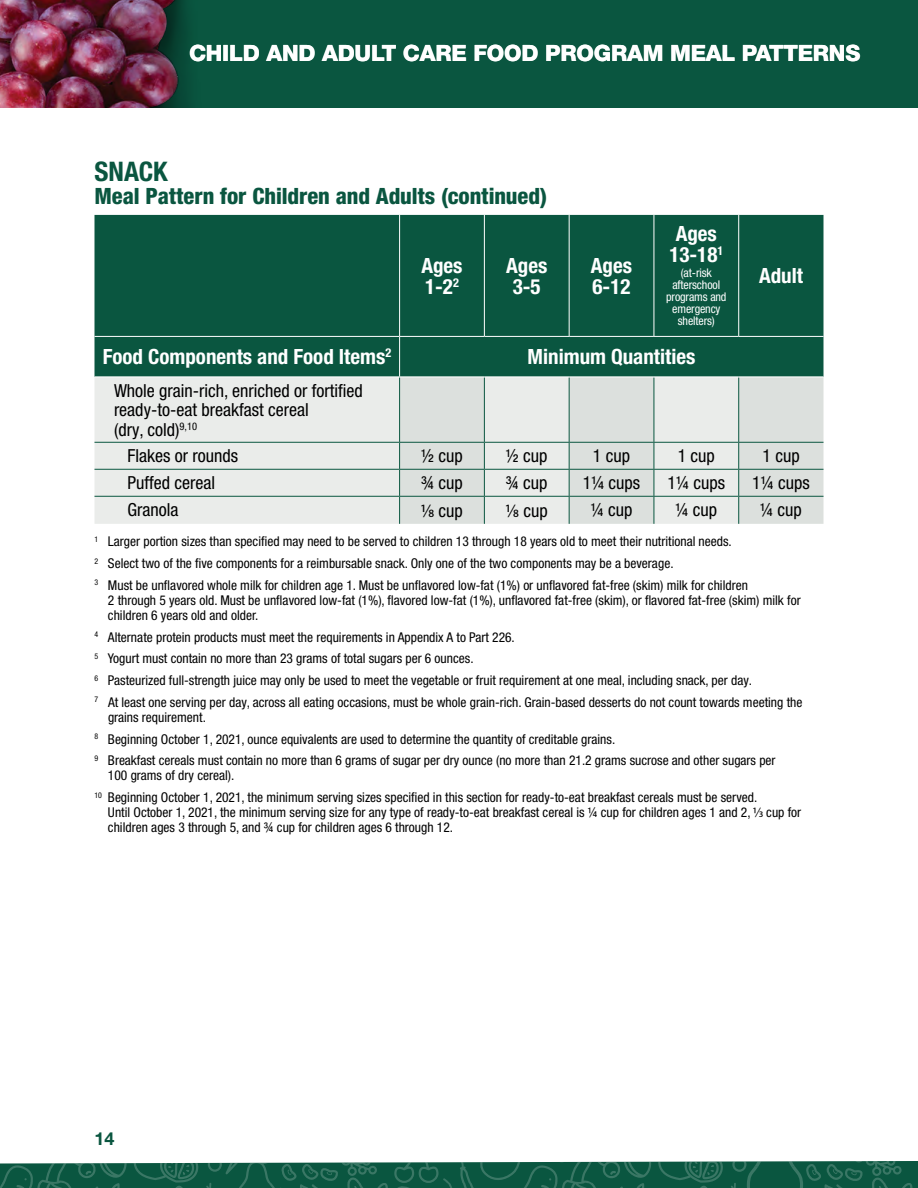
<style>
.page{position:relative;width:918px;height:1188px;background:#fff}
.page>*{position:absolute;margin:0;border:0;box-sizing:border-box;transform-origin:0 0}
.t1{font:700 condensed 27px "Helvetica Neue LT Pro";letter-spacing:-.005em;color:#0a5640}
.t2{font:800 condensed 22.5px "Helvetica Neue LT Pro";letter-spacing:-.005em;color:#0a5640}
.t3{font:800 22.5px "Helvetica Neue LT Pro";letter-spacing:-.01em;color:#fff}
.t4{font:700 condensed 21px/21px "Helvetica Neue LT Pro";color:#fff}
.t5{font:semi-condensed 18.75px "Myriad Pro";color:#000}
.t6{font:condensed 18px/19.5px "Helvetica Neue LT Pro";color:#000}
.t7{font:700 18px "Helvetica Neue LT Pro";color:#0a5640}
.t8{font:condensed 13.5px/15px "Helvetica Neue LT Pro";color:#000}
.t9{font:condensed 12px/12px "Helvetica Neue LT Pro";letter-spacing:-.01em;color:#fff;text-align:center}
.s1{font-family:"Helvetica Neue LT Pro";font-stretch:condensed;font-size:18px}
.s2{font-family:"Myriad Pro";font-stretch:semi-condensed;font-size:14.25px}
</style>
<div class="page">
<div style="left:0;top:0;width:918px;height:108px;background:#0a5640"></div>
<img style="left:0;top:0;width:189px;height:108px">
<div style="left:94px;top:215px;width:730px;height:162px;background:#0a5640"></div>
<div style="left:94px;top:378px;width:305px;height:146px;background:#eaecea"></div>
<svg style="left:400px;top:378px;width:424px;height:146px;background:#e0e3e1"></svg>
<hr style="left:399px;top:215px;width:1px;height:121px;background:#fff">
<hr style="left:484px;top:215px;width:1px;height:121px;background:#fff">
<hr style="left:569px;top:215px;width:1px;height:121px;background:#fff">
<hr style="left:654px;top:215px;width:1px;height:121px;background:#fff">
<hr style="left:738px;top:215px;width:1px;height:121px;background:#fff">
<hr style="left:94px;top:336px;width:306px;height:1px;background:#fff">
<hr style="left:400px;top:336px;width:84px;height:1px;background:#fff">
<hr style="left:399px;top:337px;width:1px;height:40px;background:#fff">
<hr style="left:484px;top:336px;width:85px;height:1px;background:#fff">
<hr style="left:569px;top:336px;width:85px;height:1px;background:#fff">
<hr style="left:654px;top:336px;width:85px;height:1px;background:#fff">
<hr style="left:739px;top:336px;width:85px;height:1px;background:#fff">
<hr style="left:399px;top:377px;width:1px;height:65px;background:#0a5640">
<hr style="left:484px;top:377px;width:1px;height:65px;background:#0a5640">
<hr style="left:569px;top:377px;width:1px;height:65px;background:#0a5640">
<hr style="left:654px;top:377px;width:1px;height:65px;background:#0a5640">
<hr style="left:738px;top:377px;width:1px;height:65px;background:#0a5640">
<hr style="left:94px;top:442px;width:306px;height:1px;background:#0a5640">
<hr style="left:400px;top:442px;width:84px;height:1px;background:#0a5640">
<hr style="left:484px;top:442px;width:85px;height:1px;background:#0a5640">
<hr style="left:569px;top:442px;width:85px;height:1px;background:#0a5640">
<hr style="left:654px;top:442px;width:85px;height:1px;background:#0a5640">
<hr style="left:739px;top:442px;width:85px;height:1px;background:#0a5640">
<hr style="left:94px;top:469px;width:306px;height:1px;background:#0a5640">
<hr style="left:400px;top:469px;width:84px;height:1px;background:#0a5640">
<hr style="left:484px;top:469px;width:85px;height:1px;background:#0a5640">
<hr style="left:569px;top:469px;width:85px;height:1px;background:#0a5640">
<hr style="left:654px;top:469px;width:85px;height:1px;background:#0a5640">
<hr style="left:739px;top:469px;width:85px;height:1px;background:#0a5640">
<hr style="left:94px;top:496px;width:306px;height:1px;background:#0a5640">
<hr style="left:400px;top:496px;width:84px;height:1px;background:#0a5640">
<svg style="left:399px;top:443px;width:1px;height:81px"></svg>
<hr style="left:484px;top:496px;width:85px;height:1px;background:#0a5640">
<svg style="left:484px;top:443px;width:1px;height:81px"></svg>
<hr style="left:569px;top:496px;width:85px;height:1px;background:#0a5640">
<svg style="left:569px;top:443px;width:1px;height:81px"></svg>
<hr style="left:654px;top:496px;width:85px;height:1px;background:#0a5640">
<svg style="left:654px;top:443px;width:1px;height:81px"></svg>
<hr style="left:739px;top:496px;width:85px;height:1px;background:#0a5640">
<svg style="left:738px;top:443px;width:1px;height:81px"></svg>
<hr style="left:94px;top:377px;width:306px;height:1px;background:#fff">
<hr style="left:484px;top:377px;width:85px;height:1px;background:#fff">
<hr style="left:569px;top:377px;width:85px;height:1px;background:#fff">
<hr style="left:654px;top:377px;width:85px;height:1px;background:#fff">
<svg style="left:0;top:1161px;width:918px;height:27px;background:#1e634f"></svg>
<h2 class="t3" style="left:189px;top:40px;width:673px">CHILD AND ADULT CARE FOOD PROGRAM MEAL PATTERNS</h2>
<h1 class="t1" style="left:94px;top:156px;width:75px">SNACK</h1>
<h2 class="t2" style="left:94px;top:182px;width:454px">Meal Pattern for Children and Adults (continued)</h2>
<h3 class="t4" style="left:421px;top:255px;width:43px">Ages<br>1-2<sup>2</sup></h3>
<h3 class="t4" style="left:506px;top:255px;width:43px;text-align:center">Ages<br>3-5</h3>
<h3 class="t4" style="left:591px;top:255px;width:43px">Ages<br>6-12</h3>
<h3 class="t4" style="left:669px;top:223px;width:55px;text-align:center">Ages<br>13-18<sup>1</sup></h3>
<p class="t9" style="left:666px;top:267px;width:62px">(at-risk afterschool programs and emergency shelters)</p>
<h3 class="t4" style="left:759px;top:265px;width:45px">Adult</h3>
<h3 class="t4" style="left:103px;top:346px;width:290px">Food Components and Food Items<sup>2</sup></h3>
<h3 class="t4" style="left:528px;top:346px;width:169px">Minimum Quantities</h3>
<p class="t6" style="left:114px;top:380px;width:250px">Whole grain-rich, enriched or fortified ready-to-eat breakfast cereal<br>(dry, cold)<sup>9,10</sup></p>
<p class="t6" style="left:128px;top:446px;width:112px">Flakes or rounds</p>
<p class="t6" style="left:421px;top:446px;width:43px">½ cup</p>
<p class="t6" style="left:506px;top:446px;width:43px">½ cup</p>
<p class="t6" style="left:593px;top:446px;width:39px">1 cup</p>
<p class="t6" style="left:678px;top:446px;width:39px">1 cup</p>
<p class="t6" style="left:762px;top:446px;width:39px">1 cup</p>
<p class="t6" style="left:127px;top:473px;width:89px">Puffed cereal</p>
<p class="t6" style="left:421px;top:473px;width:43px">¾ cup</p>
<p class="t6" style="left:506px;top:473px;width:43px">¾ cup</p>
<p class="t6" style="left:583px;top:473px;width:59px">1¼ cups</p>
<p class="t6" style="left:668px;top:473px;width:59px">1¼ cups</p>
<p class="t6" style="left:752px;top:473px;width:59px">1¼ cups</p>
<p class="t6" style="left:127px;top:500px;width:52px">Granola</p>
<p class="t5" style="left:421px;top:501px;width:43px">1/8 <span class="s1">cup</span></p>
<p class="t5" style="left:506px;top:501px;width:43px">1/8 <span class="s1">cup</span></p>
<p class="t6" style="left:591px;top:500px;width:43px">¼ cup</p>
<p class="t6" style="left:676px;top:500px;width:43px">¼ cup</p>
<p class="t6" style="left:760px;top:500px;width:43px">¼ cup</p>
<p class="t8" style="left:94px;top:534px;width:639px"><sup>1</sup> Larger portion sizes than specified may need to be served to children 13 through 18 years old to meet their nutritional needs.</p>
<p class="t8" style="left:94px;top:556px;width:581px"><sup>2</sup> Select two of the five components for a reimbursable snack. Only one of the two components may be a beverage.</p>
<p class="t8" style="left:108px;top:577px;width:694px;text-indent:-13px"><sup>3</sup> Must be unflavored whole milk for children age 1. Must be unflavored low-fat (1%) or unflavored fat-free (skim) milk for children<br>2 through 5 years old. Must be unflavored low-fat (1%), flavored low-fat (1%), unflavored fat-free (skim), or flavored fat-free (skim) milk for children 6 years old and older.</p>
<p class="t8" style="left:94px;top:629px;width:422px"><sup>4</sup> Alternate protein products must meet the requirements in Appendix A to Part 226.</p>
<p class="t8" style="left:94px;top:651px;width:381px"><sup>5</sup> Yogurt must contain no more than 23 grams of total sugars per 6 ounces.</p>
<p class="t8" style="left:94px;top:673px;width:659px"><sup>6</sup> Pasteurized full-strength juice may only be used to meet the vegetable or fruit requirement at one meal, including snack, per day.</p>
<p class="t8" style="left:108px;top:694px;width:696px;text-indent:-14px"><sup>7</sup> At least one serving per day, across all eating occasions, must be whole grain-rich. Grain-based desserts do not count towards meeting the grains requirement.</p>
<p class="t8" style="left:94px;top:731px;width:522px"><sup>8</sup> Beginning October 1, 2021, ounce equivalents are used to determine the quantity of creditable grains.</p>
<p class="t8" style="left:108px;top:753px;width:669px;text-indent:-13px"><sup>9</sup> Breakfast cereals must contain no more than 6 grams of sugar per dry ounce (no more than 21.2 grams sucrose and other sugars per<br>100 grams of dry cereal).</p>
<p class="t8" style="left:108px;top:790px;width:695px;text-indent:-13px"><sup>10</sup> Beginning October 1, 2021, the minimum serving sizes specified in this section for ready-to-eat breakfast cereals must be served.<br>Until October 1, 2021, the minimum serving size for any type of ready-to-eat breakfast cereal is ¼ cup for children ages 1 and 2, <span class="s2">1/3</span> cup for children ages 3 through 5, and ¾ cup for children ages 6 through 12.</p>
<h3 class="t7" style="left:94px;top:1127px;width:22px">14</h3>
</div>
